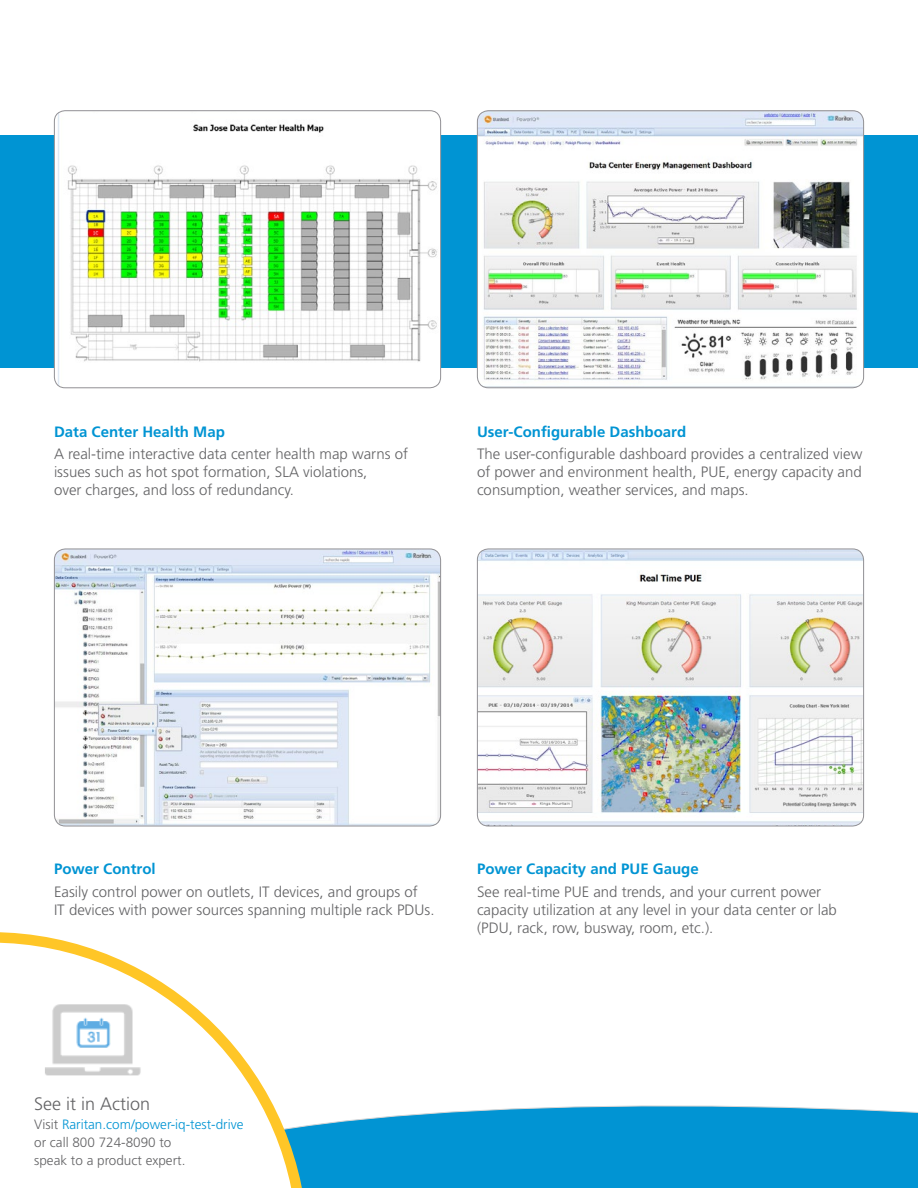
<style>
.page{position:relative;width:918px;height:1188px;background:#fff}
.page>*{position:absolute;margin:0;border:0;box-sizing:border-box;transform-origin:0 0}
.t1{font:300 18px "Frutiger LT Std";color:#636365}
.t2{font:300 15px/18px "Frutiger LT Std";color:#636365}
.t3{font:700 15px "Frutiger LT Std";color:#0194d3}
.t4{font:300 13.5px/18px "Frutiger LT Std";color:#636365}
.s1{color:#0194d3}
</style>
<div class="page">
<svg style="left:308px;top:1105px;width:610px;height:83px"></svg>
<div style="left:0;top:135px;width:918px;height:232px;background:#0094d3"></div>
<img style="left:477px;top:112px;width:387px;height:276px">
<div style="left:477px;top:110px;width:387px;height:278px;border:1px solid #919094;border-radius:11px"></div>
<svg style="left:0;top:932px;width:308px;height:256px"></svg>
<img style="left:54px;top:112px;width:387px;height:276px">
<div style="left:54px;top:110px;width:387px;height:278px;border:1px solid #919094;border-radius:11px"></div>
<img style="left:477px;top:549px;width:387px;height:277px">
<div style="left:477px;top:549px;width:387px;height:277px;border:1px solid #919094;border-radius:11px"></div>
<img style="left:54px;top:549px;width:387px;height:277px">
<div style="left:54px;top:549px;width:387px;height:277px;border:1px solid #919094;border-radius:11px"></div>
<img style="left:36px;top:993px;width:115px;height:96px">
<p class="t3" style="left:54px;top:423px;width:172px">Data Center Health Map</p>
<p class="t3" style="left:477px;top:423px;width:211px">User-Configurable Dashboard</p>
<p class="t2" style="left:54px;top:445px;width:356px">A real-time interactive data center health map warns of issues such as hot spot formation, SLA violations,<br>over charges, and loss of redundancy.</p>
<p class="t2" style="left:477px;top:445px;width:387px;text-align:justify">The user-configurable dashboard provides a centralized view of power and environment health, PUE, energy capacity and consumption, weather services, and maps.</p>
<p class="t3" style="left:54px;top:860px;width:103px">Power Control</p>
<p class="t3" style="left:477px;top:860px;width:223px">Power Capacity and PUE Gauge</p>
<p class="t2" style="left:54px;top:883px;width:382px">Easily control power on outlets, IT devices, and groups of<br>IT devices with power sources spanning multiple rack PDUs.</p>
<p class="t2" style="left:477px;top:883px;width:361px">See real-time PUE and trends, and your current power capacity utilization at any level in your data center or lab (PDU, rack, row, busway, room, etc.).</p>
<p class="t1" style="left:34px;top:1093px;width:118px">See it in Action</p>
<p class="t4" style="left:34px;top:1115px;width:211px">Visit <span class="s1">Raritan.com/power-iq-test-drive </span>or call 800 724-8090 to<br>speak to a product expert.</p>
</div>
